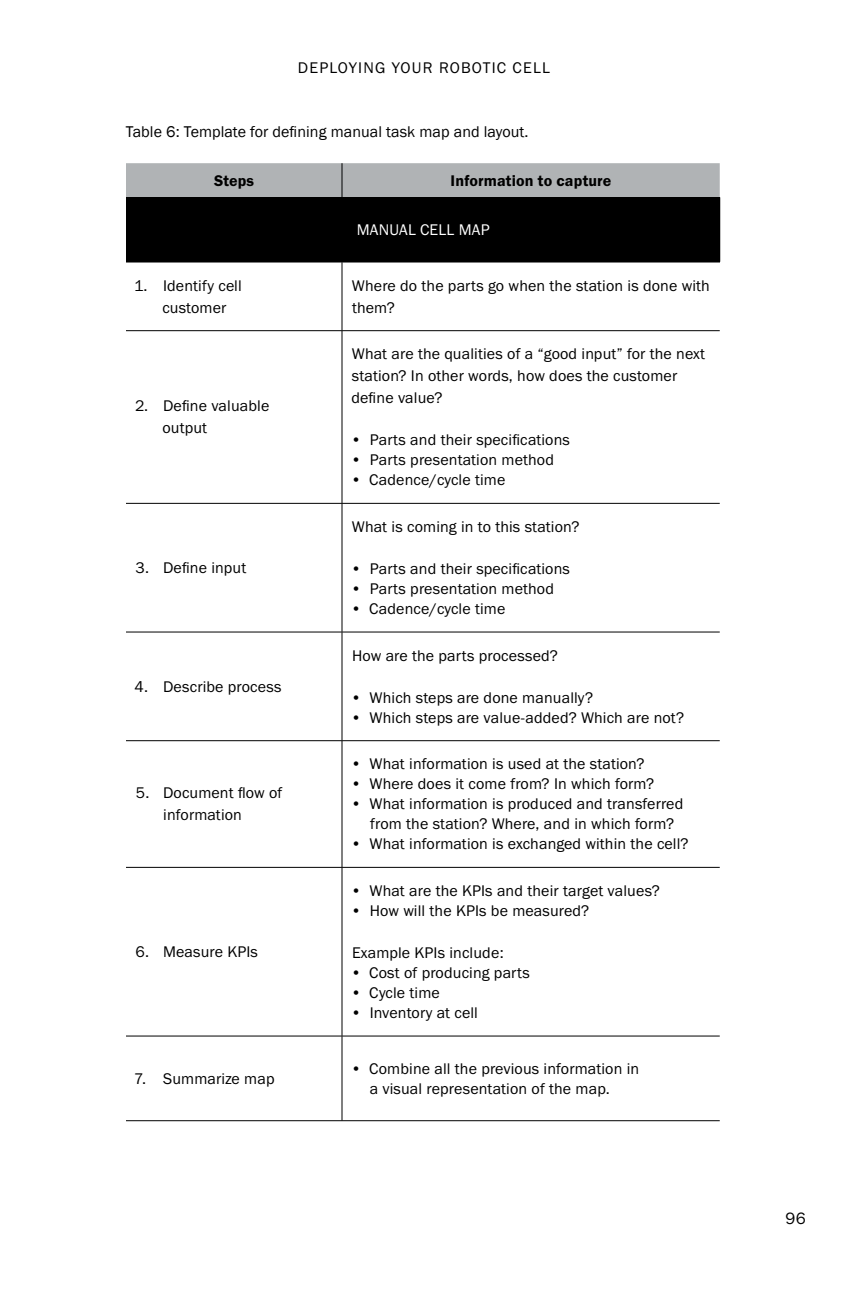
<style>
.page{position:relative;width:864px;height:1296px;background:#fff}
.page>*{position:absolute;margin:0;border:0;box-sizing:border-box;transform-origin:0 0}
.t1{font:17px "Franklin Gothic URW Boo";color:#000}
.t2{font:16px/22px "Franklin Gothic URW Boo";letter-spacing:.01em;color:#000}
.t3{font:16px "Franklin Gothic";letter-spacing:.005em;color:#000}
.t4{font:16px "Franklin Gothic URW Dem";letter-spacing:.01em;color:#000}
.t5{font:16px "Franklin Gothic URW Boo";letter-spacing:.01em;color:#fff}
</style>
<div class="page">
<div style="left:126px;top:163px;width:594px;height:34px;background:#b0b3b5"></div>
<div style="left:126px;top:197px;width:594px;height:65px;background:#000"></div>
<hr style="left:342px;top:163px;width:1px;height:34px;background:#000">
<hr style="left:342px;top:262px;width:1px;height:68px;background:#000">
<hr style="left:126px;top:330px;width:216px;height:1px;background:#000">
<hr style="left:342px;top:330px;width:378px;height:1px;background:#000">
<hr style="left:342px;top:331px;width:1px;height:172px;background:#000">
<hr style="left:126px;top:503px;width:216px;height:1px;background:#000">
<hr style="left:342px;top:503px;width:378px;height:1px;background:#000">
<hr style="left:342px;top:504px;width:1px;height:128px;background:#000">
<hr style="left:126px;top:632px;width:216px;height:1px;background:#000">
<hr style="left:342px;top:632px;width:378px;height:1px;background:#000">
<hr style="left:342px;top:632px;width:1px;height:108px;background:#000">
<hr style="left:126px;top:740px;width:216px;height:1px;background:#000">
<hr style="left:342px;top:740px;width:378px;height:1px;background:#000">
<hr style="left:342px;top:741px;width:1px;height:126px;background:#000">
<hr style="left:126px;top:867px;width:216px;height:1px;background:#000">
<hr style="left:342px;top:867px;width:378px;height:1px;background:#000">
<hr style="left:342px;top:868px;width:1px;height:168px;background:#000">
<hr style="left:126px;top:1036px;width:216px;height:1px;background:#000">
<hr style="left:342px;top:1036px;width:378px;height:1px;background:#000">
<hr style="left:342px;top:1036px;width:1px;height:84px;background:#000">
<hr style="left:126px;top:262px;width:216px;height:1px;background:#000">
<hr style="left:342px;top:262px;width:378px;height:1px;background:#000">
<hr style="left:126px;top:1120px;width:216px;height:1px;background:#000">
<hr style="left:342px;top:1120px;width:378px;height:1px;background:#000">
<p class="t2" style="left:298px;top:56px;width:22px">Deploying</p>
<p class="t2" style="left:392px;top:56px;width:12px">your</p>
<p class="t2" style="left:439px;top:56px;width:11px">robotic</p>
<p class="t2" style="left:513px;top:56px;width:11px">cell</p>
<p class="t3" style="left:126px;top:122px;width:404px">Table 6: Template for defining manual task map and layout.</p>
<p class="t4" style="left:214px;top:170px;width:42px">Steps</p>
<p class="t4" style="left:451px;top:170px;width:162px">Information to capture</p>
<p class="t5" style="left:357px;top:220px;width:134px">MANUAL CELL MAP</p>
<p class="t2" style="left:162px;top:274px;width:81px;text-indent:-28px">1. Identify cell customer</p>
<p class="t2" style="left:352px;top:274px;width:359px">Where do the parts go when the station is done with them?</p>
<p class="t2" style="left:162px;top:395px;width:109px;text-indent:-27px">2. Define valuable output</p>
<p class="t2" style="left:136px;top:556px;width:112px">3. Define input</p>
<p class="t2" style="left:135px;top:675px;width:149px">4. Describe process</p>
<p class="t2" style="left:163px;top:782px;width:121px;text-indent:-27px">5. Document flow of information</p>
<p class="t2" style="left:135px;top:940px;width:124px">6. Measure KPIs</p>
<p class="t2" style="left:351px;top:343px;width:355px">What are the qualities of a “good input” for the next station? In other words, how does the customer define value?</p>
<p class="t2" style="left:351px;top:429px;width:221px">• Parts and their specifications</p>
<p class="t2" style="left:351px;top:449px;width:205px">• Parts presentation method</p>
<p class="t2" style="left:351px;top:469px;width:156px">• Cadence/cycle time</p>
<p class="t2" style="left:352px;top:515px;width:229px">What is coming in to this station?</p>
<p class="t2" style="left:351px;top:557px;width:221px">• Parts and their specifications</p>
<p class="t2" style="left:351px;top:577px;width:205px">• Parts presentation method</p>
<p class="t2" style="left:351px;top:597px;width:156px">• Cadence/cycle time</p>
<p class="t2" style="left:352px;top:644px;width:207px">How are the parts processed?</p>
<p class="t2" style="left:351px;top:686px;width:244px">• Which steps are done manually?</p>
<p class="t2" style="left:351px;top:706px;width:335px">• Which steps are value-added? Which are not?</p>
<p class="t2" style="left:351px;top:753px;width:295px">• What information is used at the station?</p>
<p class="t2" style="left:351px;top:773px;width:305px">• Where does it come from? In which form?</p>
<p class="t2" style="left:370px;top:794px;width:315px;line-height:20px;text-indent:-20px">• What information is produced and transferred from the station? Where, and in which form?</p>
<p class="t2" style="left:351px;top:833px;width:339px">• What information is exchanged within the cell?</p>
<p class="t2" style="left:351px;top:879px;width:311px">• What are the KPIs and their target values?</p>
<p class="t2" style="left:351px;top:899px;width:240px">• How will the KPIs be measured?</p>
<p class="t2" style="left:352px;top:941px;width:153px">Example KPIs include:</p>
<p class="t2" style="left:351px;top:961px;width:181px">• Cost of producing parts</p>
<p class="t2" style="left:351px;top:981px;width:91px">• Cycle time</p>
<p class="t2" style="left:351px;top:1001px;width:129px">• Inventory at cell</p>
<p class="t2" style="left:134px;top:1067px;width:142px">7. Summarize map</p>
<p class="t2" style="left:370px;top:1058px;width:271px;line-height:20px;text-indent:-19px">• Combine all the previous information in a visual representation of the map.</p>
<p class="t1" style="left:786px;top:1208px;width:22px">96</p>
</div>
